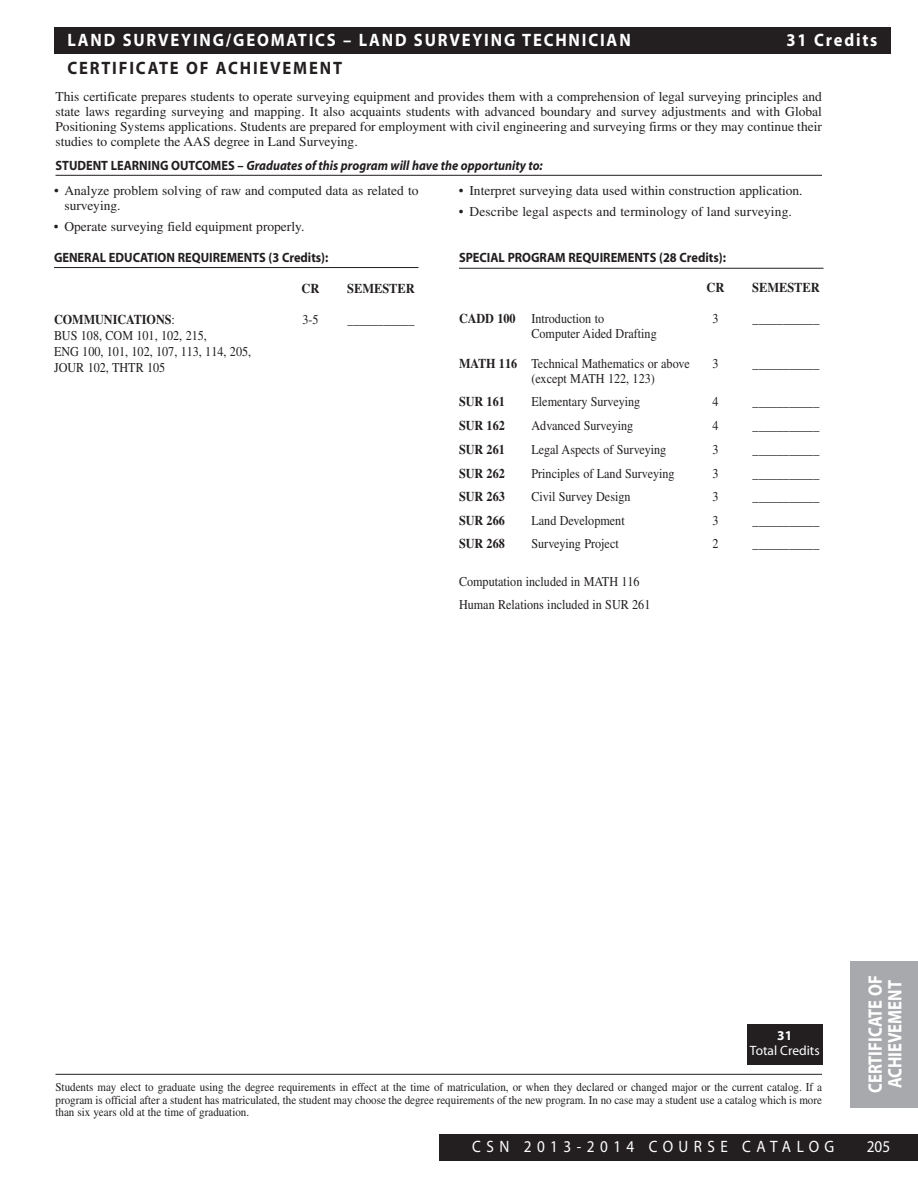
<style>
.page{position:relative;width:918px;height:1188px;background:#fff}
.page>*{position:absolute;margin:0;border:0;box-sizing:border-box;transform-origin:0 0}
.t1{font:700 19.5px/19.5px "Myriad";color:#fff;scale:.85 1}
.t2{font:700 18px "Myriad";letter-spacing:.11em;color:#fff;scale:.92 1}
.t3{font:700 18px "Myriad";letter-spacing:.11em;color:#231f20;scale:.92 1}
.t4{font:16.5px "Myriad";letter-spacing:.36em;color:#fff;scale:.92 1}
.t5{font:13.5px/15px "Times";color:#231f20;text-align:justify}
.t6{font:13.5px/15.8px "Times";color:#231f20;scale:.9 1}
.t7{font:700 13.5px "Myriad";color:#231f20;scale:.92 1}
.t8{font:italic 700 13.5px "Myriad";color:#231f20;scale:.92 1}
.t9{font:700 13.5px "Times";color:#231f20;scale:.9 1}
.t10{font:700 13.5px "Times";color:#231f20;scale:.92 1}
.t11{font:13.5px "Myriad";color:#fff}
.t12{font:700 13.5px "Myriad";color:#fff}
.t13{font:12px/12.8px "Times";color:#231f20;text-align:justify;scale:.92 1}
.s1{font-style:normal}
.s2{font-weight:400}
.s3{font-weight:700}
</style>
<div class="page">
<div style="left:54px;top:27px;width:837px;height:27px;background:#231f20"></div>
<div style="left:439px;top:1134px;width:479px;height:27px;background:#231f20"></div>
<hr style="left:56px;top:1074px;width:766px;height:1px;background:#231f20">
<div style="left:850px;top:961px;width:68px;height:147px;background:#a8a9ad"></div>
<div style="left:747px;top:1024px;width:76px;height:41px;background:#231f20"></div>
<hr style="left:54px;top:267px;width:364px;height:1px;background:#231f20">
<hr style="left:459px;top:268px;width:365px;height:1px;background:#231f20">
<hr style="left:56px;top:175px;width:766px;height:1px;background:#231f20">
<h2 class="t2" style="left:68px;top:33px;width:614px">LAND SURVEYING/GEOMATICS – LAND SURVEYING TECHNICIAN</h2>
<h2 class="t2" style="left:787px;top:33px;width:100px">31 Credits</h2>
<h2 class="t3" style="left:68px;top:61px;width:300px">CERTIFICATE OF ACHIEVEMENT</h2>
<p class="t5" style="left:55px;top:90px;width:768px">This certificate prepares students to operate surveying equipment and provides them with a comprehension of legal surveying principles and state laws regarding surveying and mapping. It also acquaints students with advanced boundary and survey adjustments and with Global Positioning Systems applications. Students are prepared for employment with civil engineering and surveying firms or they may continue their studies to complete the AAS degree in Land Surveying.</p>
<p class="t8" style="left:56px;top:160px;width:531px"><span class="s1">STUDENT LEARNING OUTCOMES –</span> Graduates of this program will have the opportunity to:</p>
<p class="t5" style="left:64px;top:185px;width:356px;text-indent:-10px">• Analyze problem solving of raw and computed data as related to surveying.</p>
<p class="t5" style="left:54px;top:220px;width:252px">• Operate surveying field equipment properly.</p>
<p class="t5" style="left:459px;top:185px;width:345px">• Interpret surveying data used within construction application.</p>
<p class="t5" style="left:459px;top:205px;width:335px">• Describe legal aspects and terminology of land surveying.</p>
<p class="t7" style="left:54px;top:252px;width:300px">GENERAL EDUCATION REQUIREMENTS (3 Credits):</p>
<p class="t10" style="left:302px;top:284px;width:21px">CR</p>
<p class="t10" style="left:347px;top:284px;width:75px">SEMESTER</p>
<p class="t9" style="left:54px;top:315px;width:136px">COMMUNICATIONS<span class="s2">:</span></p>
<p class="t6" style="left:302px;top:313px;width:19px">3-5</p>
<p class="t6" style="left:348px;top:313px;width:76px">___________</p>
<p class="t6" style="left:54px;top:329px;width:221px">BUS 108, COM 101, 102, 215,<br>ENG 100, 101, 102, 107, 113, 114, 205,<br>JOUR 102, THTR 105</p>
<p class="t7" style="left:459px;top:253px;width:292px">SPECIAL PROGRAM REQUIREMENTS (28 Credits):</p>
<p class="t10" style="left:707px;top:283px;width:21px">CR</p>
<p class="t10" style="left:752px;top:283px;width:75px">SEMESTER</p>
<p class="t6" style="left:459px;top:312px;width:163px"><span class="s3">CADD 100</span> Introduction to</p>
<p class="t6" style="left:712px;top:312px;width:8px">3</p>
<p class="t6" style="left:753px;top:312px;width:76px">___________</p>
<p class="t6" style="left:531px;top:327px;width:141px">Computer Aided Drafting</p>
<p class="t6" style="left:459px;top:357px;width:258px"><span class="s3">MATH 116</span> Technical Mathematics or above</p>
<p class="t6" style="left:712px;top:357px;width:8px">3</p>
<p class="t6" style="left:753px;top:357px;width:76px">___________</p>
<p class="t6" style="left:531px;top:372px;width:139px">(except MATH 122, 123)</p>
<p class="t9" style="left:459px;top:397px;width:52px">SUR 161</p>
<p class="t6" style="left:532px;top:395px;width:122px">Elementary Surveying</p>
<p class="t6" style="left:712px;top:395px;width:8px">4</p>
<p class="t6" style="left:753px;top:395px;width:76px">___________</p>
<p class="t9" style="left:459px;top:421px;width:52px">SUR 162</p>
<p class="t6" style="left:532px;top:419px;width:115px">Advanced Surveying</p>
<p class="t6" style="left:712px;top:419px;width:8px">4</p>
<p class="t6" style="left:753px;top:419px;width:76px">___________</p>
<p class="t9" style="left:459px;top:445px;width:52px">SUR 261</p>
<p class="t6" style="left:532px;top:443px;width:151px">Legal Aspects of Surveying</p>
<p class="t6" style="left:712px;top:443px;width:8px">3</p>
<p class="t6" style="left:753px;top:443px;width:76px">___________</p>
<p class="t9" style="left:459px;top:469px;width:52px">SUR 262</p>
<p class="t6" style="left:532px;top:467px;width:161px">Principles of Land Surveying</p>
<p class="t6" style="left:712px;top:467px;width:8px">3</p>
<p class="t6" style="left:753px;top:467px;width:76px">___________</p>
<p class="t9" style="left:459px;top:492px;width:52px">SUR 263</p>
<p class="t6" style="left:532px;top:490px;width:112px">Civil Survey Design</p>
<p class="t6" style="left:712px;top:490px;width:8px">3</p>
<p class="t6" style="left:753px;top:490px;width:76px">___________</p>
<p class="t9" style="left:459px;top:516px;width:52px">SUR 266</p>
<p class="t6" style="left:532px;top:514px;width:105px">Land Development</p>
<p class="t6" style="left:712px;top:514px;width:8px">3</p>
<p class="t6" style="left:753px;top:514px;width:76px">___________</p>
<p class="t9" style="left:459px;top:539px;width:52px">SUR 268</p>
<p class="t6" style="left:532px;top:537px;width:98px">Surveying Project</p>
<p class="t6" style="left:712px;top:537px;width:8px">2</p>
<p class="t6" style="left:753px;top:537px;width:76px">___________</p>
<p class="t6" style="left:459px;top:571px;width:214px;line-height:23.1px">Computation included in MATH 116<br>Human Relations included in SUR 261</p>
<p class="t12" style="left:777px;top:1031px;width:16px">31</p>
<p class="t11" style="left:750px;top:1046px;width:71px">Total Credits</p>
<p class="t13" style="left:56px;top:1082px;width:835px">Students may elect to graduate using the degree requirements in effect at the time of matriculation, or when they declared or changed major or the current catalog. If a program is official after a student has matriculated, the student may choose the degree requirements of the new program. In no case may a student use a catalog which is more than six years old at the time of graduation.</p>
<h1 class="t1" style="left:867px;top:1093px;width:139px;rotate:-90deg">CERTIFICATE OF<br>ACHIEVEMENT</h1>
<p class="t4" style="left:472px;top:1141px;width:395px">CSN 2013-2014 COURSE CATALOG</p>
<p class="t4" style="left:867px;top:1141px;width:27px">205</p>
</div>
